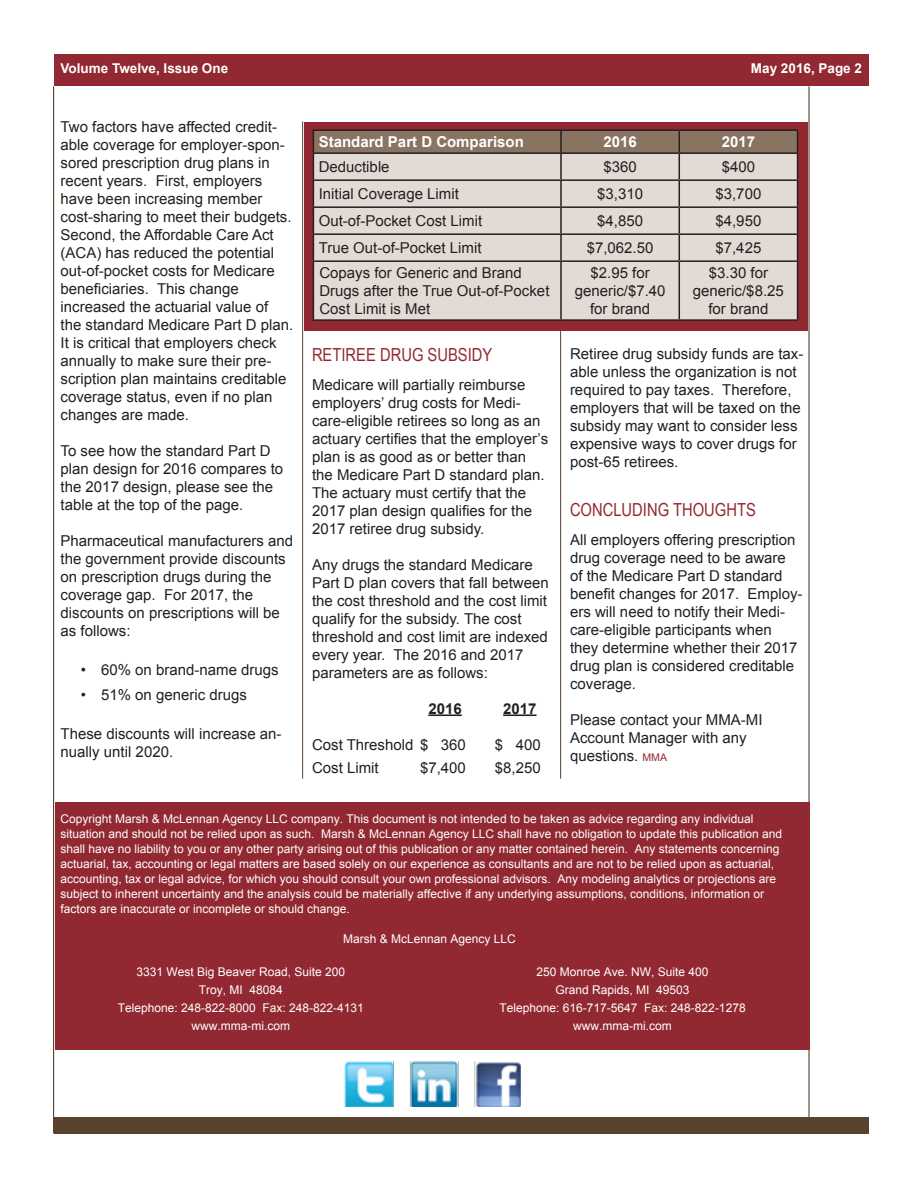
<style>
.page{position:relative;width:918px;height:1188px;background:#fff}
.page>*{position:absolute;margin:0;border:0;box-sizing:border-box;transform-origin:0 0}
.Subheading{font:18px "Arial Narrow";color:#922831}
.Body{font:15px/18px "Arial";color:#231f20}
.Body-2{font:700 15px "Arial";color:#fff}
.Body-3{font:700 15px "Arial";color:#231f20}
.Page_heading{font:700 13.5px "Arial";color:#fff}
.t1{font:12px/15px "Arial";color:#fff;text-align:center}
.s1{font-size:10.5px;color:#922831}
</style>
<div class="page">
<div style="left:54px;top:54px;width:815px;height:32px;background:#922831"></div>
<div style="left:54px;top:1117px;width:815px;height:17px;background:#59422e"></div>
<hr style="left:53px;top:86px;width:1px;height:1047px;background:#59422e">
<hr style="left:808px;top:86px;width:2px;height:1047px;background:#59422e">
<div style="left:55px;top:802px;width:754px;height:248px;background:#922831"></div>
<img style="left:344px;top:1061px;width:177px;height:46px">
<hr style="left:302px;top:122px;width:1px;height:657px;background:#59422e">
<hr style="left:560px;top:125px;width:1px;height:654px;background:#59422e">
<hr style="left:428px;top:714px;width:34px;height:2px;background:#231f20">
<hr style="left:503px;top:714px;width:34px;height:2px;background:#231f20">
<div style="left:304px;top:122px;width:504px;height:208px;background:#922831"></div>
<div style="left:314px;top:262px;width:483px;height:57px;background:#e2dbd5"></div>
<hr style="left:313px;top:129px;width:248px;height:2px;background:#231f20">
<hr style="left:561px;top:129px;width:118px;height:2px;background:#231f20">
<hr style="left:679px;top:129px;width:119px;height:2px;background:#231f20">
<svg style="left:313px;top:130px;width:485px;height:130px;background:#c6bdb5"></svg>
<hr style="left:313px;top:260px;width:248px;height:2px;background:#231f20">
<hr style="left:313px;top:262px;width:1px;height:57px;background:#231f20">
<hr style="left:561px;top:260px;width:118px;height:2px;background:#231f20">
<hr style="left:560px;top:262px;width:2px;height:57px;background:#231f20">
<hr style="left:679px;top:260px;width:119px;height:2px;background:#231f20">
<hr style="left:679px;top:262px;width:1px;height:57px;background:#231f20">
<hr style="left:797px;top:262px;width:1px;height:57px;background:#231f20">
<hr style="left:313px;top:319px;width:248px;height:2px;background:#231f20">
<hr style="left:561px;top:319px;width:118px;height:2px;background:#231f20">
<hr style="left:679px;top:319px;width:119px;height:2px;background:#231f20">
<p class="Page_heading" style="left:61px;top:59px;width:169px">Volume Twelve, Issue One</p>
<p class="Page_heading" style="left:751px;top:59px;width:113px">May 2016, Page 2</p>
<p class="Body" style="left:61px;top:118px;width:234px">Two factors have affected credit&shy;able coverage for employer-spon&shy;sored prescription drug plans in recent years. First, employers have been increasing member cost-sharing to meet their budgets.<br>Second, the Affordable Care Act (ACA) has reduced the potential out-of-pocket costs for Medicare beneficiaries. This change increased the actuarial value of<br>the standard Medicare Part D plan.<br>It is critical that employers check annually to make sure their pre&shy;scription plan maintains creditable coverage status, even if no plan changes are made.</p>
<p class="Body" style="left:61px;top:442px;width:224px">To see how the standard Part D plan design for 2016 compares to the 2017 design, please see the table at the top of the page.</p>
<p class="Body" style="left:61px;top:532px;width:234px">Pharmaceutical manufacturers and the government provide discounts on prescription drugs during the coverage gap. For 2017, the discounts on prescriptions will be as follows:</p>
<p class="Body" style="left:81px;top:661px;width:199px">• 60% on brand-name drugs</p>
<p class="Body" style="left:81px;top:685px;width:168px">• 51% on generic drugs</p>
<p class="Body" style="left:61px;top:725px;width:222px">These discounts will increase an&shy;nually until 2020.</p>
<p class="Body-2" style="left:319px;top:132px;width:207px">Standard Part D Comparison</p>
<p class="Body-2" style="left:603px;top:132px;width:35px">2016</p>
<p class="Body-2" style="left:722px;top:132px;width:35px">2017</p>
<p class="Body" style="left:319px;top:158px;width:72px">Deductible</p>
<p class="Body" style="left:603px;top:158px;width:35px">$360</p>
<p class="Body" style="left:722px;top:158px;width:35px">$400</p>
<p class="Body" style="left:319px;top:185px;width:142px">Initial Coverage Limit</p>
<p class="Body" style="left:597px;top:185px;width:47px">$3,310</p>
<p class="Body" style="left:715px;top:185px;width:47px">$3,700</p>
<p class="Body" style="left:319px;top:212px;width:165px">Out-of-Pocket Cost Limit</p>
<p class="Body" style="left:597px;top:212px;width:47px">$4,850</p>
<p class="Body" style="left:715px;top:212px;width:47px">$4,950</p>
<p class="Body" style="left:319px;top:239px;width:164px">True Out-of-Pocket Limit</p>
<p class="Body" style="left:587px;top:239px;width:68px">$7,062.50</p>
<p class="Body" style="left:715px;top:239px;width:47px">$7,425</p>
<p class="Body" style="left:319px;top:264px;width:232px">Copays for Generic and Brand<br>Drugs after the True Out-of-Pocket<br>Cost Limit is Met</p>
<p class="Body" style="left:575px;top:264px;width:92px;text-align:center">$2.95 for generic/$7.40 for brand</p>
<p class="Body" style="left:693px;top:264px;width:92px;text-align:center">$3.30 for generic/$8.25 for brand</p>
<p class="Subheading" style="left:312px;top:341px;width:182px">RETIREE DRUG SUBSIDY</p>
<p class="Body" style="left:312px;top:376px;width:238px">Medicare will partially reimburse employers’ drug costs for Medi&shy;care-eligible retirees so long as an actuary certifies that the employer’s plan is as good as or better than the Medicare Part D standard plan.<br>The actuary must certify that the 2017 plan design qualifies for the 2017 retiree drug subsidy.</p>
<p class="Body" style="left:312px;top:556px;width:238px">Any drugs the standard Medicare<br>Part D plan covers that fall between the cost threshold and the cost limit qualify for the subsidy. The cost threshold and cost limit are indexed every year. The 2016 and 2017 parameters are as follows:</p>
<p class="Body-3" style="left:428px;top:698px;width:35px">2016</p>
<p class="Body-3" style="left:503px;top:698px;width:35px">2017</p>
<p class="Body" style="left:312px;top:736px;width:155px">Cost Threshold $ 360</p>
<p class="Body" style="left:495px;top:736px;width:47px">$ 400</p>
<p class="Body" style="left:312px;top:759px;width:68px">Cost Limit</p>
<p class="Body" style="left:420px;top:759px;width:47px">$7,400</p>
<p class="Body" style="left:495px;top:759px;width:47px">$8,250</p>
<p class="Body" style="left:570px;top:345px;width:235px">Retiree drug subsidy funds are tax&shy;able unless the organization is not required to pay taxes. Therefore, employers that will be taxed on the subsidy may want to consider less expensive ways to cover drugs for post-65 retirees.</p>
<p class="Subheading" style="left:570px;top:497px;width:187px">CONCLUDING THOUGHTS</p>
<p class="Body" style="left:570px;top:531px;width:234px">All employers offering prescription drug coverage need to be aware<br>of the Medicare Part D standard benefit changes for 2017. Employ&shy;ers will need to notify their Medi&shy;care-eligible participants when they determine whether their 2017 drug plan is considered creditable coverage.</p>
<p class="Body" style="left:570px;top:711px;width:194px">Please contact your MMA-MI<br>Account Manager with any questions. <span class="s1">MMA</span></p>
<p class="t1" style="left:60px;top:811px;width:723px;text-align:left">Copyright Marsh &amp; McLennan Agency LLC company. This document is not intended to be taken as advice regarding any individual situation and should not be relied upon as such. Marsh &amp; McLennan Agency LLC shall have no obligation to update this publication and shall have no liability to you or any other party arising out of this publication or any matter contained herein. Any statements concerning actuarial, tax, accounting or legal matters are based solely on our experience as consultants and are not to be relied upon as actuarial, accounting, tax or legal advice, for which you should consult your own professional advisors. Any modeling analytics or projections are subject to inherent uncertainty and the analysis could be materially affective if any underlying assumptions, conditions, information or factors are inaccurate or incomplete or should change.</p>
<p class="t1" style="left:343px;top:931px;width:174px">Marsh &amp; McLennan Agency LLC</p>
<p class="t1" style="left:118px;top:963px;width:248px;line-height:18px">3331 West Big Beaver Road, Suite 200<br>Troy, MI 48084<br>Telephone: 248-822-8000 Fax: 248-822-4131 www.mma-mi.com</p>
<p class="t1" style="left:500px;top:963px;width:248px;line-height:18px">250 Monroe Ave. NW, Suite 400<br>Grand Rapids, MI 49503<br>Telephone: 616-717-5647 Fax: 248-822-1278 www.mma-mi.com</p>
</div>
